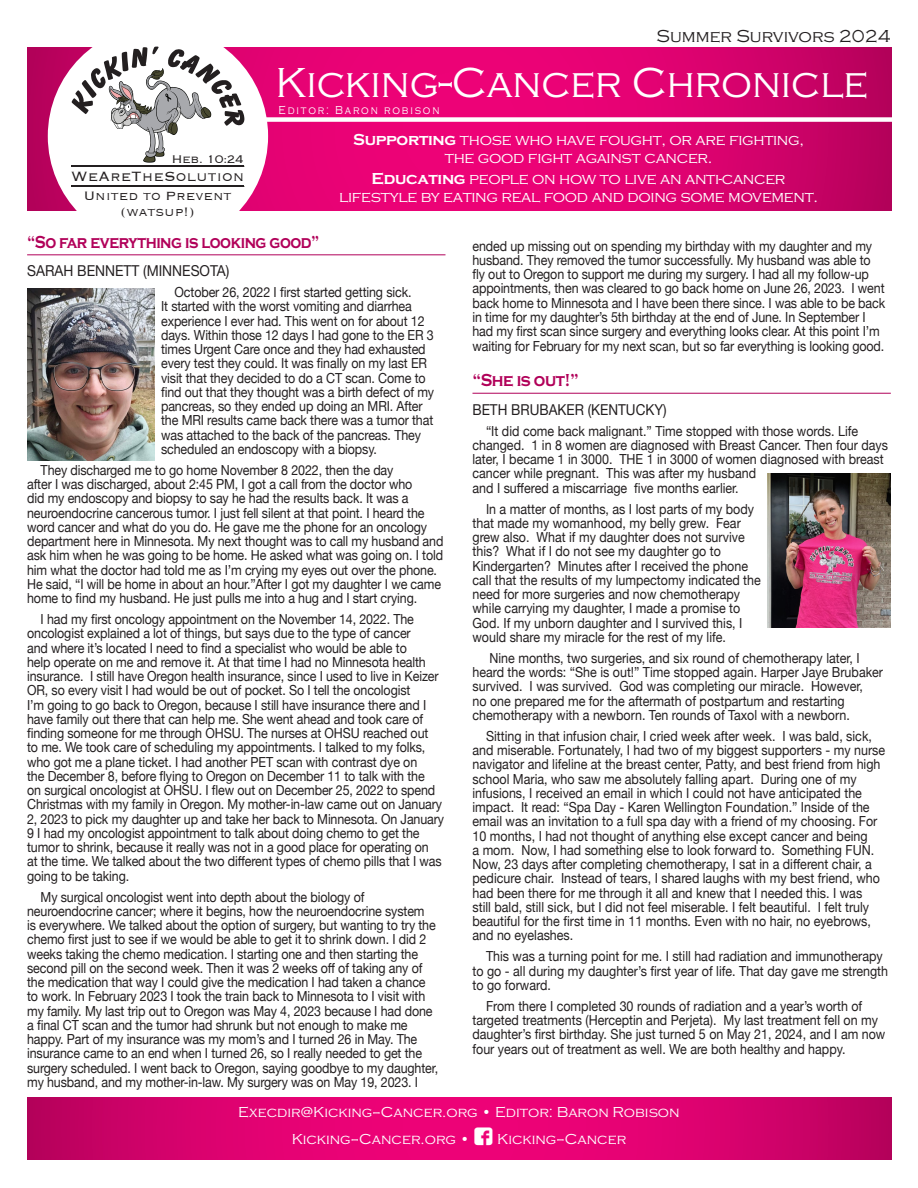
<style>
.page{position:relative;width:918px;height:1188px;background:#fff}
.page>*{position:absolute;margin:0;border:0;box-sizing:border-box;transform-origin:0 0}
.t1{font:300 43.5px "Copperplate Gothic";color:#fff;scale:.95 1}
.t2{font:700 18px "Copperplate Gothic";letter-spacing:-.03em;color:#b10159;scale:.85 1}
.t3{font:300 18px "Copperplate Gothic";color:#231f20}
.t4{font:700 18px "Copperplate Gothic";letter-spacing:-.03em;color:#b10159;scale:.9 1}
.t5{font:300 17.4px "Copperplate";color:#231f20}
.t6{font:300 16.5px/18px "Copperplate Gothic";letter-spacing:-.02em;color:#fff;text-align:center}
.t7{font:300 15.9px/15.9px "Copperplate";color:#231f20;text-align:center}
.t8{font:300 15px "Copperplate Gothic";color:#fff}
.byline{font:15px "Helvetica Neue";color:#231f20;scale:.92 1}
.byline-2{font:15px "Helvetica Neue";color:#231f20;scale:.9 1}
.t9{font:300 14.55px "Copperplate";letter-spacing:-.04em;color:#231f20}
.body{font:13.8px/14.2px "Helvetica Neue";letter-spacing:-.01em;color:#231f20;scale:.9 1}
.t10{font:300 12px "Copperplate Gothic";letter-spacing:.18em;color:#fff;scale:.85 1}
.s1{font-weight:700}
.s2{font-family:"Social Font Face";font-weight:400;font-size:24px}
</style>
<div class="page">
<svg style="left:28px;top:1098px;width:864px;height:62px;background:#da016e"></svg>
<svg style="left:28px;top:47px;width:864px;height:163px;background:#dd016f"></svg>
<div style="left:48px;top:25px;width:220px;height:222px;background:#fff;border-radius:50%"></div>
<hr style="left:71px;top:166px;width:173px;height:1px;background:#231f20">
<hr style="left:71px;top:186px;width:173px;height:1px;background:#231f20">
<svg style="left:72px;top:47px;width:172px;height:116px"></svg>
<div style="left:257px;top:117px;width:636px;height:5px;background:#fff"></div>
<hr style="left:27px;top:254px;width:418px;height:1px;background:#b10159">
<hr style="left:472px;top:393px;width:419px;height:1px;background:#b10159">
<img style="left:28px;top:288px;width:126px;height:172px">
<img style="left:768px;top:473px;width:123px;height:155px">
<p class="t3" style="left:657px;top:26px;width:236px">Summer Survivors 2024</p>
<p class="t9" style="left:172px;top:150px;width:74px">Heb. 10:24</p>
<p class="t7" style="left:84px;top:187px;width:149px">United to Prevent (watsup!)</p>
<p class="t5" style="left:71px;top:165px;width:175px">WeAreTheSolution</p>
<h1 class="t1" style="left:276px;top:59px;width:625px">Kicking-Cancer Chronicle</h1>
<p class="t10" style="left:279px;top:104px;width:191px">Editor: Baron robison</p>
<p class="t6" style="left:353px;top:131px;width:452px"><span class="s1">Supporting</span> those who have fought, or are fighting, the good fight against cancer.</p>
<p class="t6" style="left:339px;top:170px;width:480px"><span class="s1">Educating</span> people on how to live an anti-cancer lifestyle by eating real food and doing some movement.</p>
<p class="t2" style="left:27px;top:232px;width:346px">“So far everything is looking good”</p>
<p class="byline" style="left:27px;top:260px;width:221px">SARAH BENNETT (MINNESOTA)</p>
<p class="body" style="left:161px;top:286px;width:305px;text-indent:14px">October 26, 2022 I first started getting sick.<br>It started with the worst vomiting and diarrhea experience I ever had. This went on for about 12 days. Within those 12 days I had gone to the ER 3 times Urgent Care once and they had exhausted every test they could. It was finally on my last ER visit that they decided to do a CT scan. Come to find out that they thought was a birth defect of my pancreas, so they ended up doing an MRI. After the MRI results came back there was a tumor that was attached to the back of the pancreas. They scheduled an endoscopy with a biopsy.</p>
<p class="body" style="left:27px;top:464px;width:464px;text-indent:14px">They discharged me to go home November 8 2022, then the day<br>after I was discharged, about 2:45 PM, I got a call from the doctor who<br>did my endoscopy and biopsy to say he had the results back. It was a neuroendocrine cancerous tumor. I just fell silent at that point. I heard the word cancer and what do you do. He gave me the phone for an oncology department here in Minnesota. My next thought was to call my husband and ask him when he was going to be home. He asked what was going on. I told him what the doctor had told me as I’m crying my eyes out over the phone.<br>He said, “I will be home in about an hour.”After I got my daughter I we came home to find my husband. He just pulls me into a hug and I start crying.</p>
<p class="body" style="left:27px;top:613px;width:465px;text-indent:14px">I had my first oncology appointment on the November 14, 2022. The oncologist explained a lot of things, but says due to the type of cancer<br>and where it’s located I need to find a specialist who would be able to<br>help operate on me and remove it. At that time I had no Minnesota health insurance. I still have Oregon health insurance, since I used to live in Keizer OR, so every visit I had would be out of pocket. So I tell the oncologist<br>I’m going to go back to Oregon, because I still have insurance there and I have family out there that can help me. She went ahead and took care of finding someone for me through OHSU. The nurses at OHSU reached out<br>to me. We took care of scheduling my appointments. I talked to my folks, who got me a plane ticket. I had another PET scan with contrast dye on<br>the December 8, before flying to Oregon on December 11 to talk with the<br>on surgical oncologist at OHSU. I flew out on December 25, 2022 to spend Christmas with my family in Oregon. My mother-in-law came out on January 2, 2023 to pick my daughter up and take her back to Minnesota. On January 9 I had my oncologist appointment to talk about doing chemo to get the tumor to shrink, because it really was not in a good place for operating on<br>at the time. We talked about the two different types of chemo pills that I was going to be taking.</p>
<p class="body" style="left:27px;top:890px;width:458px;text-indent:14px">My surgical oncologist went into depth about the biology of neuroendocrine cancer; where it begins, how the neuroendocrine system<br>is everywhere. We talked about the option of surgery, but wanting to try the chemo first just to see if we would be able to get it to shrink down. I did 2 weeks taking the chemo medication. I starting one and then starting the second pill on the second week. Then it was 2 weeks off of taking any of the medication that way I could give the medication I had taken a chance to work. In February 2023 I took the train back to Minnesota to I visit with my family. My last trip out to Oregon was May 4, 2023 because I had done a final CT scan and the tumor had shrunk but not enough to make me happy. Part of my insurance was my mom’s and I turned 26 in May. The insurance came to an end when I turned 26, so I really needed to get the surgery scheduled. I went back to Oregon, saying goodbye to my daughter, my husband, and my mother-in-law. My surgery was on May 19, 2023. I</p>
<p class="body" style="left:472px;top:239px;width:460px">ended up missing out on spending my birthday with my daughter and my husband. They removed the tumor successfully. My husband was able to fly out to Oregon to support me during my surgery. I had all my follow-up appointments, then was cleared to go back home on June 26, 2023. I went back home to Minnesota and I have been there since. I was able to be back in time for my daughter’s 5th birthday at the end of June. In September I had my first scan since surgery and everything looks clear. At this point I’m waiting for February for my next scan, but so far everything is looking good.</p>
<p class="t4" style="left:472px;top:370px;width:120px">“She is out!”</p>
<p class="byline-2" style="left:472px;top:398px;width:217px">BETH BRUBAKER (KENTUCKY)</p>
<p class="body" style="left:472px;top:424px;width:463px;text-indent:14px">“It did come back malignant.” Time stopped with those words. Life changed. 1 in 8 women are diagnosed with Breast Cancer. Then four days later, I became 1 in 3000. THE 1 in 3000 of women diagnosed with breast cancer while pregnant. This was after my husband<br>and I suffered a miscarriage five months earlier.</p>
<p class="body" style="left:472px;top:502px;width:322px;text-indent:14px">In a matter of months, as I lost parts of my body that made my womanhood, my belly grew. Fear grew also. What if my daughter does not survive this? What if I do not see my daughter go to Kindergarten? Minutes after I received the phone call that the results of my lumpectomy indicated the need for more surgeries and now chemotherapy while carrying my daughter, I made a promise to God. If my unborn daughter and I survived this, I would share my miracle for the rest of my life.</p>
<p class="body" style="left:472px;top:652px;width:458px;text-indent:17px">Nine months, two surgeries, and six round of chemotherapy later, I heard the words: “She is out!” Time stopped again. Harper Jaye Brubaker survived. I was survived. God was completing our miracle. However,<br>no one prepared me for the aftermath of postpartum and restarting chemotherapy with a newborn. Ten rounds of Taxol with a newborn.</p>
<p class="body" style="left:472px;top:730px;width:460px;text-indent:14px">Sitting in that infusion chair, I cried week after week. I was bald, sick, and miserable. Fortunately, I had two of my biggest supporters - my nurse navigator and lifeline at the breast center, Patty, and best friend from high school Maria, who saw me absolutely falling apart. During one of my infusions, I received an email in which I could not have anticipated the impact. It read: “Spa Day - Karen Wellington Foundation.” Inside of the email was an invitation to a full spa day with a friend of my choosing. For 10 months, I had not thought of anything else except cancer and being<br>a mom. Now, I had something else to look forward to. Something FUN.<br>Now, 23 days after completing chemotherapy, I sat in a different chair, a pedicure chair. Instead of tears, I shared laughs with my best friend, who had been there for me through it all and knew that I needed this. I was<br>still bald, still sick, but I did not feel miserable. I felt beautiful. I felt truly beautiful for the first time in 11 months. Even with no hair, no eyebrows, and no eyelashes.</p>
<p class="body" style="left:472px;top:950px;width:463px;text-indent:14px">This was a turning point for me. I still had radiation and immunotherapy to go - all during my daughter’s first year of life. That day gave me strength to go forward.</p>
<p class="body" style="left:472px;top:1000px;width:460px;text-indent:14px">From there I completed 30 rounds of radiation and a year’s worth of targeted treatments (Herceptin and Perjeta). My last treatment fell on my daughter’s first birthday. She just turned 5 on May 21, 2024, and I am now four years out of treatment as well. We are both healthy and happy.</p>
<p class="t8" style="left:238px;top:1104px;width:443px">Execdir@Kicking-Cancer.org • Editor: Baron Robison</p>
<p class="t8" style="left:292px;top:1131px;width:336px">Kicking-Cancer.org • <span class="s2">`</span> Kicking-Cancer</p>
</div>
